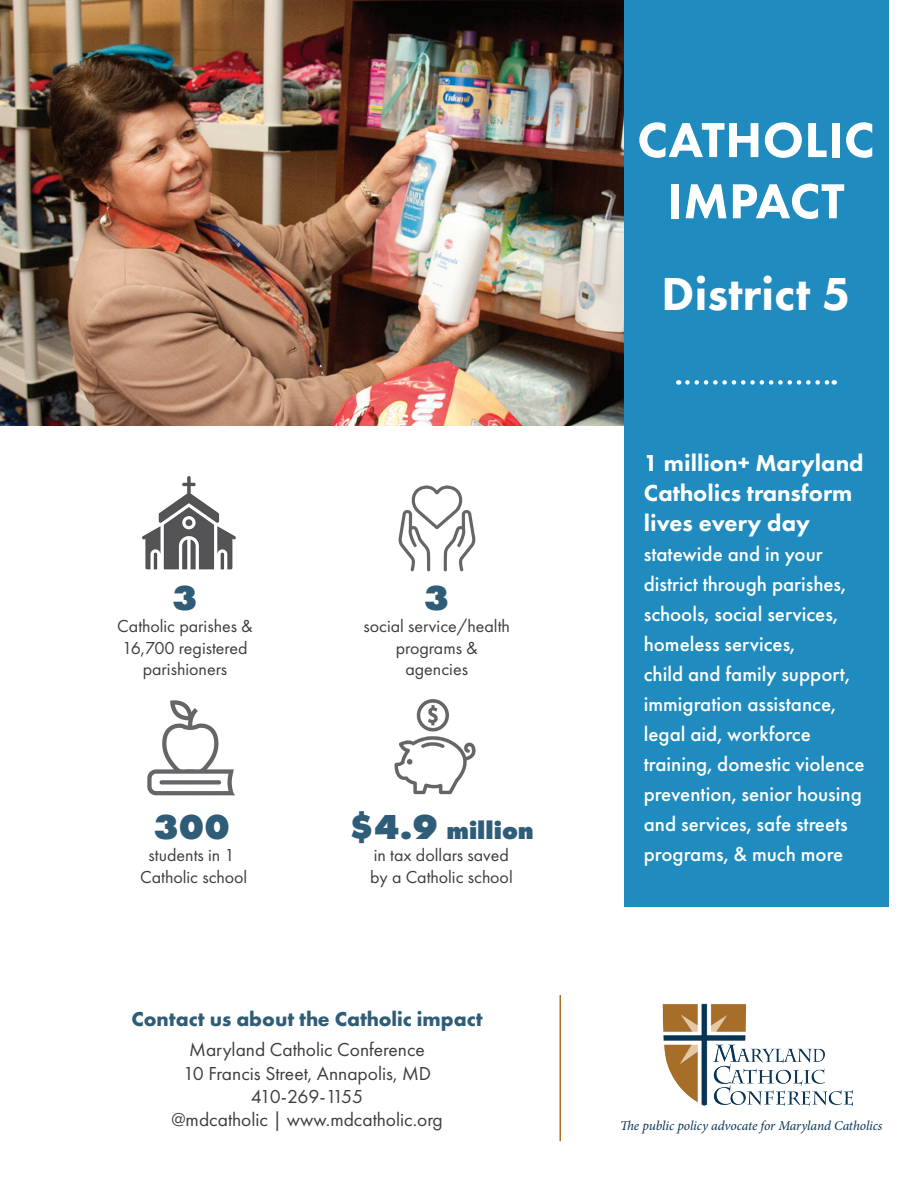
<style>
.page{position:relative;width:918px;height:1188px;background:#fff}
.page>*{position:absolute;margin:0;border:0;box-sizing:border-box;transform-origin:0 0}
.t1{font:800 51px/61.2px "Futura PT";letter-spacing:.01em;color:#fff;text-align:center}
.t2{font:800 48px "Futura PT";color:#fff}
.t3{font:800 36px "Futura PT";color:#2f5d78}
.t4{font:800 25.5px "Futura PT";color:#2f5d78}
.t5{font:800 24px/30px "Futura PT";color:#fff}
.t6{font:500 21px/30px "Futura PT";color:#fff}
.t7{font:700 21px "Futura PT";color:#2f5d78}
.t8{font:19.5px/23.4px "Futura PT";color:#3e3e3f;text-align:center}
.t9{font:18px/21.6px "Futura PT";color:#3e3e3f;text-align:center}
.t10{font:italic 13.5px "Minion Pro";letter-spacing:-.01em;color:#073554}
.s1{font-size:36px}
</style>
<div class="page">
<img style="left:0;top:0;width:624px;height:425px">
<hr style="left:560px;top:995px;width:1px;height:146px;background:#a96d28">
<div style="left:624px;top:0;width:264px;height:907px;background:#1f8bbe"></div>
<svg style="left:687px;top:380px;width:148px;height:5px"></svg>
<img style="left:142px;top:476px;width:94px;height:94px">
<img style="left:398px;top:485px;width:78px;height:86px">
<img style="left:147px;top:700px;width:88px;height:96px">
<img style="left:394px;top:699px;width:82px;height:96px">
<img style="left:662px;top:1003px;width:191px;height:102px">
<h3 class="t3" style="left:172px;top:575px;width:27px">3</h3>
<p class="t9" style="left:117px;top:615px;width:137px">Catholic parishes &amp;<br>16,700 registered parishioners</p>
<h3 class="t3" style="left:154px;top:805px;width:78px">300</h3>
<p class="t9" style="left:140px;top:844px;width:109px">students in 1<br>Catholic school</p>
<h3 class="t3" style="left:424px;top:575px;width:27px">3</h3>
<p class="t9" style="left:363px;top:615px;width:148px">social service/health programs &amp; agencies</p>
<p class="t4" style="left:349px;top:815px;width:187px"><span class="s1">$4.9</span> million</p>
<p class="t9" style="left:370px;top:844px;width:144px;text-align:left">in tax dollars saved by a Catholic school</p>
<p class="t7" style="left:131px;top:1005px;width:353px">Contact us about the Catholic impact</p>
<p class="t8" style="left:171px;top:1038px;width:273px">Maryland Catholic Conference<br>10 Francis Street, Annapolis, MD<br>410-269-1155<br>@mdcatholic | www.mdcatholic.org</p>
<h1 class="t1" style="left:637px;top:109px;width:239px">CATHOLIC<br>IMPACT</h1>
<h2 class="t2" style="left:661px;top:264px;width:191px">District 5</h2>
<p class="t5" style="left:644px;top:447px;width:221px">1 million+ Maryland<br>Catholics transform lives every day</p>
<p class="t6" style="left:644px;top:539px;width:222px">statewide and in your district through parishes, schools, social services, homeless services,<br>child and family support, immigration assistance, legal aid, workforce training, domestic violence prevention, senior housing and services, safe streets programs, &amp; much more</p>
<p class="t10" style="left:620px;top:1117px;width:264px">The public policy advocate for Maryland Catholics</p>
</div>
